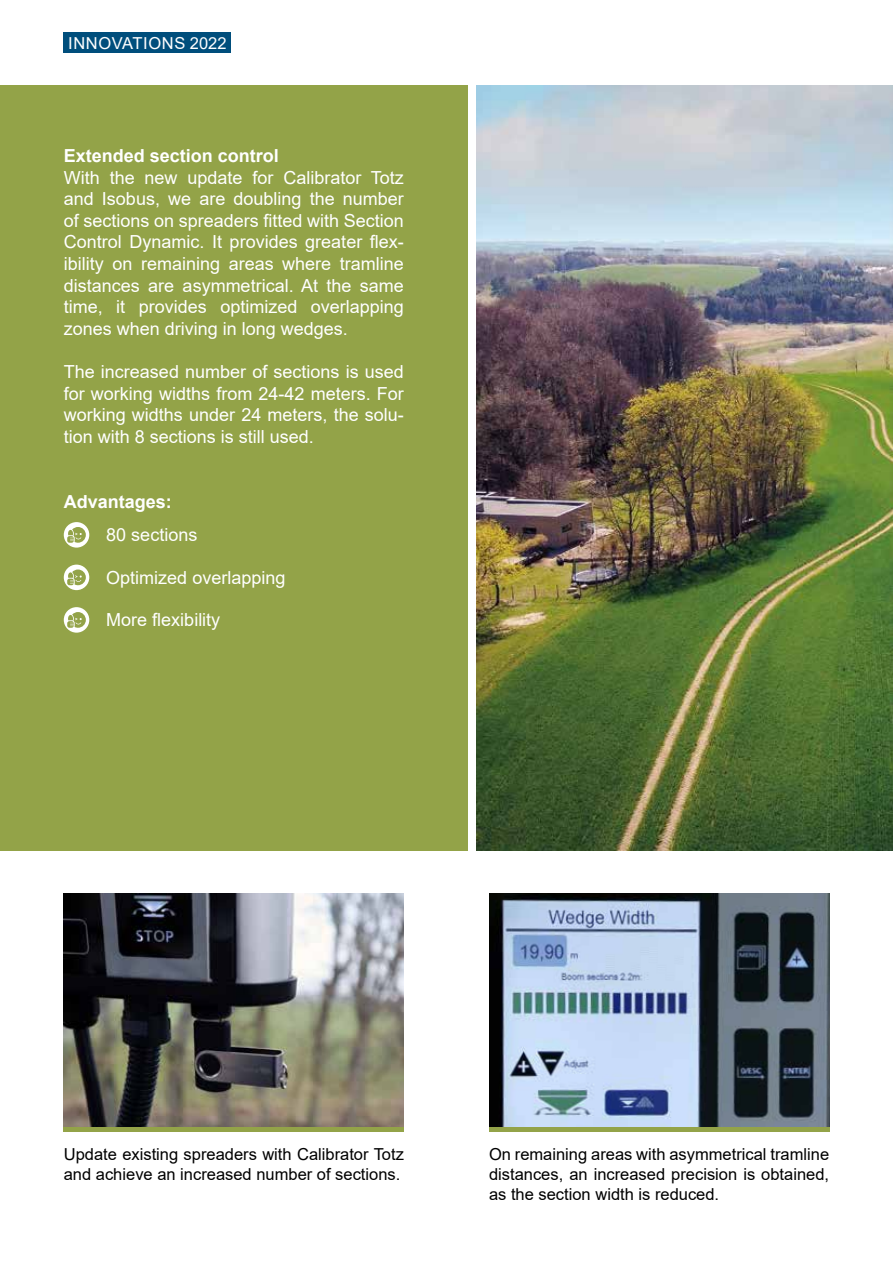
<style>
.page{position:relative;width:893px;height:1263px;background:#fff}
.page>*{position:absolute;margin:0;border:0;box-sizing:border-box;transform-origin:0 0}
.t1{font:18px/21.6px "Arial";color:#fff;text-align:justify}
.t2{font:700 18px "Arial";color:#fff}
.t3{font:16.5px/19.8px "Arial";color:#000}
.t4{font:16.5px "Arial";letter-spacing:.035em;color:#fff}
</style>
<div class="page">
<img style="left:476px;top:85px;width:417px;height:765px">
<div style="left:0;top:85px;width:468px;height:765px;background:#93a348"></div>
<img style="left:64px;top:893px;width:340px;height:234px">
<hr style="left:64px;top:1127px;width:340px;height:4px;background:#93a348">
<img style="left:489px;top:893px;width:340px;height:234px">
<hr style="left:489px;top:1127px;width:340px;height:4px;background:#93a348">
<div style="left:64px;top:32px;width:167px;height:21px;background:#004e7c"></div>
<svg style="left:64px;top:522px;width:25px;height:26px"></svg>
<svg style="left:64px;top:565px;width:25px;height:25px"></svg>
<svg style="left:64px;top:607px;width:25px;height:26px"></svg>
<p class="t4" style="left:68px;top:31px;width:160px">INNOVATIONS 2022</p>
<p class="t2" style="left:64px;top:143px;width:217px">Extended section control</p>
<p class="t1" style="left:64px;top:166px;width:342px">With the new update for Calibrator Totz and Isobus, we are doubling the number of sections on spreaders fitted with Section Control Dynamic. It provides greater flex&shy;ibility on remaining areas where tramline distances are asymmetrical. At the same time, it provides optimized overlapping zones when driving in long wedges.</p>
<p class="t1" style="left:64px;top:361px;width:342px">The increased number of sections is used for working widths from 24-42 meters. For working widths under 24 meters, the solu&shy;tion with 8 sections is still used.</p>
<p class="t2" style="left:64px;top:489px;width:110px">Advantages:</p>
<p class="t1" style="left:106px;top:524px;width:93px">80 sections</p>
<p class="t1" style="left:106px;top:567px;width:181px">Optimized overlapping</p>
<p class="t1" style="left:106px;top:609px;width:116px">More flexibility</p>
<p class="t3" style="left:64px;top:1144px;width:342px">Update existing spreaders with Calibrator Totz and achieve an increased number of sections.</p>
<p class="t3" style="left:489px;top:1144px;width:342px;text-align:justify">On remaining areas with asymmetrical tramline distances, an increased precision is obtained, as the section width is reduced.</p>
</div>
